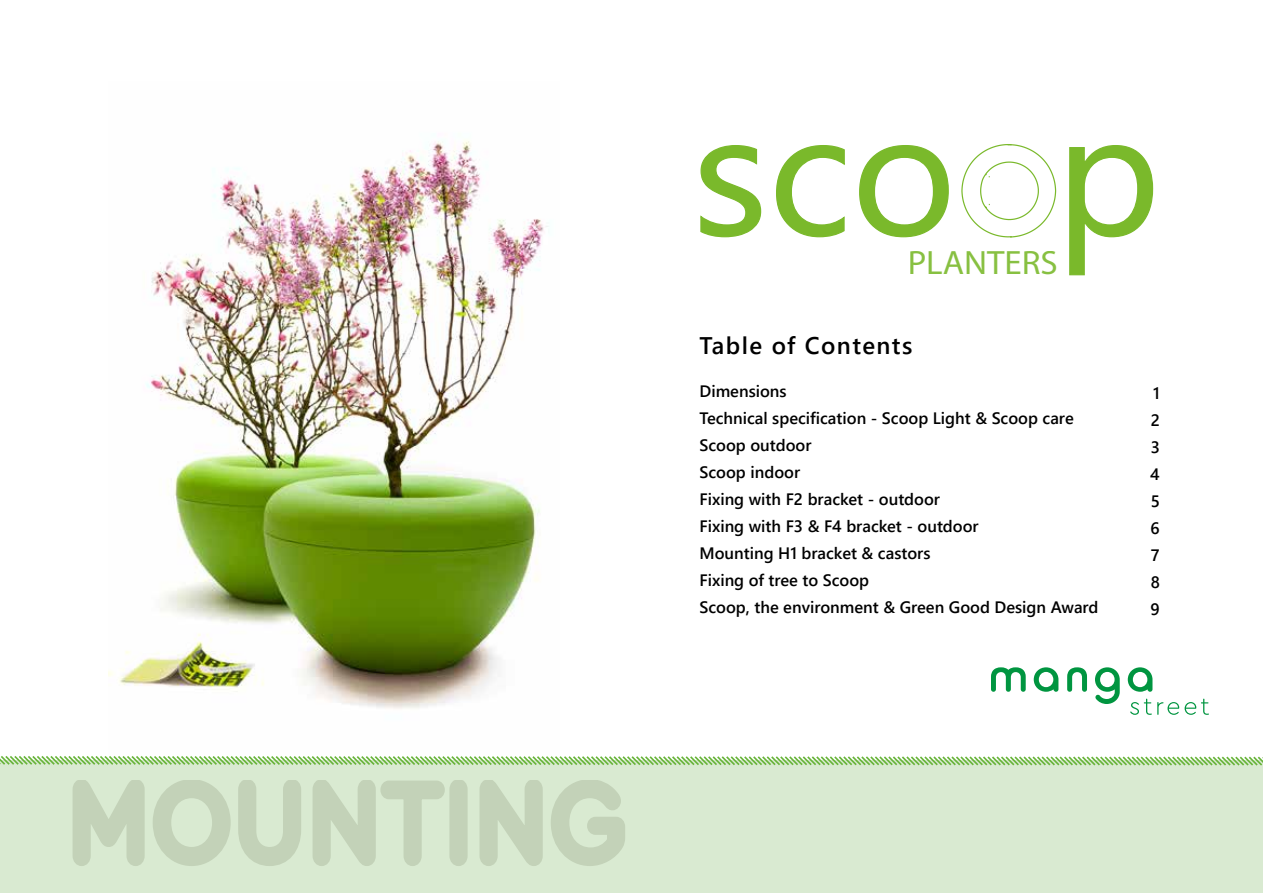
<style>
.page{position:relative;width:1263px;height:893px;background:#fff}
.page>*{position:absolute;margin:0;border:0;box-sizing:border-box;transform-origin:0 0}
.t1{font:174.15px "Segoe UI";color:#7ab92b}
.t2{font:33.9px "Myriad Pro";color:#7ab92c}
.t3{font:600 24px "Segoe UI";letter-spacing:.06em;color:#000}
.t4{font:600 16.5px/27px "Segoe UI";color:#000}
</style>
<div class="page">
<svg style="left:1067px;top:667px;width:20px;height:25px"></svg>
<svg style="left:1034px;top:667px;width:24px;height:25px"></svg>
<svg style="left:1130px;top:699px;width:79px;height:16px"></svg>
<svg style="left:991px;top:667px;width:35px;height:25px"></svg>
<svg style="left:1128px;top:667px;width:24px;height:25px"></svg>
<svg style="left:1095px;top:667px;width:25px;height:37px"></svg>
<img style="left:109px;top:140px;width:440px;height:569px">
<svg style="left:700px;top:145px;width:62px;height:93px"></svg>
<svg style="left:776px;top:145px;width:69px;height:93px"></svg>
<svg style="left:859px;top:145px;width:90px;height:93px"></svg>
<svg style="left:1069px;top:145px;width:85px;height:131px"></svg>
<svg style="left:961px;top:144px;width:96px;height:94px"></svg>
<div style="left:0;top:761px;width:1263px;height:132px;background:#d9ead1"></div>
<svg style="left:0;top:756px;width:1263px;height:10px"></svg>
<svg style="left:72px;top:780px;width:229px;height:86px"></svg>
<svg style="left:312px;top:780px;width:156px;height:86px"></svg>
<svg style="left:479px;top:780px;width:146px;height:86px"></svg>
<h1 class="t1" style="left:692px;top:9px;width:471px">sco p</h1>
<h2 class="t2" style="left:908px;top:242px;width:152px">PLANTERS</h2>
<h3 class="t3" style="left:699px;top:323px;width:214px">Table of Contents</h3>
<p class="t4" style="left:699px;top:377px;width:400px">Dimensions<br>Technical specification - Scoop Light &amp; Scoop care<br>Scoop outdoor<br>Scoop indoor<br>Fixing with F2 bracket - outdoor<br>Fixing with F3 &amp; F4 bracket - outdoor<br>Mounting H1 bracket &amp; castors<br>Fixing of tree to Scoop<br>Scoop, the environment &amp; Green Good Design Award</p>
<p class="t4" style="left:1150px;top:378px;width:11px;text-align:justify">1<br>2<br>3<br>4<br>5<br>6<br>7<br>8<br>9</p>
</div>
